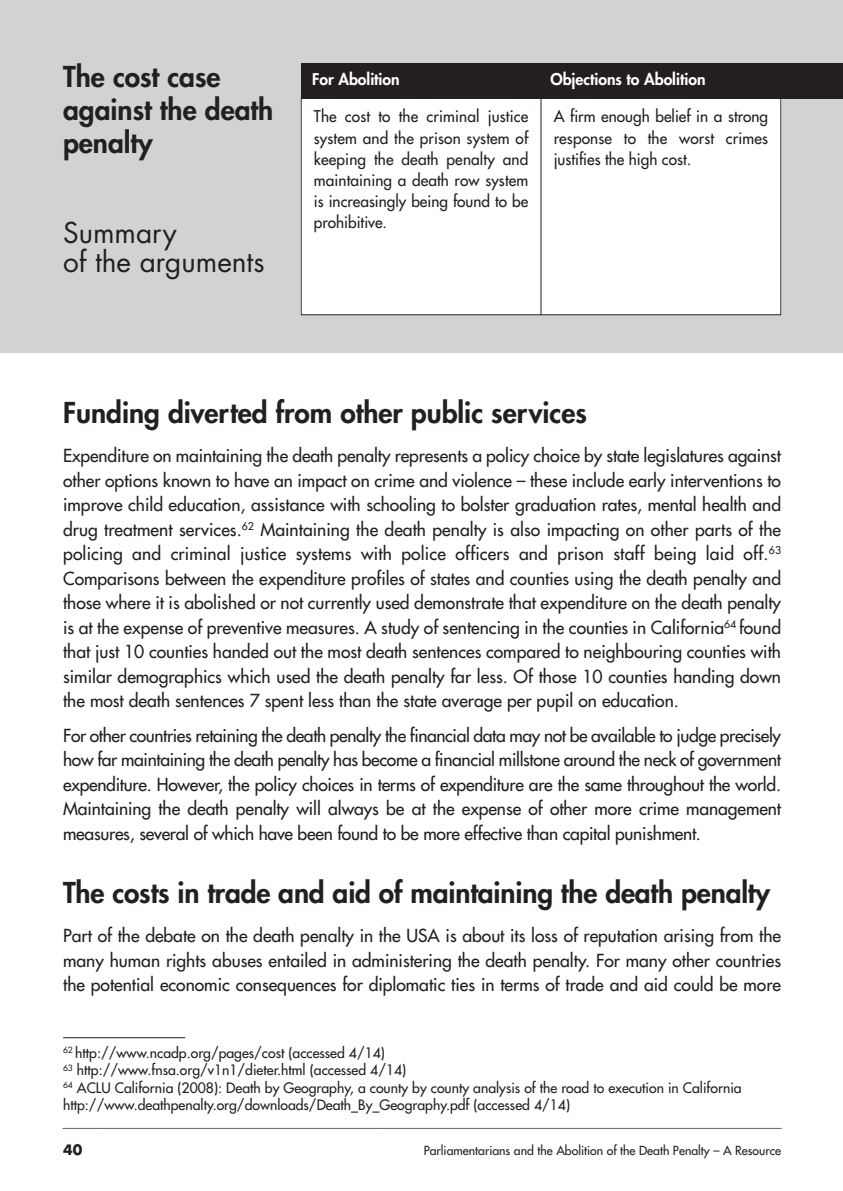
<style>
.page{position:relative;width:843px;height:1191px;background:#fff}
.page>*{position:absolute;margin:0;border:0;box-sizing:border-box;transform-origin:0 0}
.t1{font:800 28px/33.2px "Futura";color:#231f20}
.t2{font:28px/29.8px "Futura";color:#231f20}
.t3{font:17.5px/24.5px "Futura";color:#231f20;text-align:justify}
.t4{font:15.75px/21px "Futura";color:#231f20;text-align:justify}
.t5{font:800 15.75px "Futura";color:#fff}
.t6{font:14px/17.5px "Futura";color:#231f20}
.t7{font:700 14px "Futura";color:#231f20}
.t8{font:12.25px "Futura";color:#231f20}
</style>
<div class="page">
<div style="left:0;top:0;width:842px;height:352px;background:#d1d2d4"></div>
<svg style="left:63px;top:1127px;width:719px;height:1px"></svg>
<div style="left:301px;top:97px;width:240px;height:218px;background:#fff"></div>
<div style="left:541px;top:97px;width:239px;height:218px;background:#fff"></div>
<hr style="left:301px;top:97px;width:1px;height:218px;background:#231f20">
<hr style="left:540px;top:97px;width:1px;height:218px;background:#231f20">
<hr style="left:780px;top:97px;width:1px;height:218px;background:#231f20">
<hr style="left:301px;top:314px;width:479px;height:1px;background:#231f20">
<div style="left:301px;top:63px;width:541px;height:35px;background:#231f20"></div>
<hr style="left:63px;top:1037px;width:122px;height:1px;background:#231f20">
<h1 class="t1" style="left:63px;top:62px;width:212px">The cost case against the death penalty</h1>
<h1 class="t2" style="left:63px;top:220px;width:203px">Summary<br>of the arguments</h1>
<p class="t5" style="left:312px;top:72px;width:89px">For Abolition</p>
<p class="t5" style="left:550px;top:72px;width:156px">Objections to Abolition</p>
<p class="t4" style="left:314px;top:107px;width:216px">The cost to the criminal justice system and the prison system of keeping the death penalty and maintaining a death row system is increasingly being found to be prohibitive.</p>
<p class="t4" style="left:553px;top:107px;width:216px">A firm enough belief in a strong response to the worst crimes justifies the high cost.</p>
<h1 class="t1" style="left:63px;top:398px;width:525px">Funding diverted from other public services</h1>
<p class="t3" style="left:63px;top:444px;width:719px">Expenditure on maintaining the death penalty represents a policy choice by state legislatures against other options known to have an impact on crime and violence – these include early interventions to improve child education, assistance with schooling to bolster graduation rates, mental health and drug treatment services.<sup>62</sup> Maintaining the death penalty is also impacting on other parts of the policing and criminal justice systems with police officers and prison staff being laid off.<sup>63<br></sup>Comparisons between the expenditure profiles of states and counties using the death penalty and those where it is abolished or not currently used demonstrate that expenditure on the death penalty is at the expense of preventive measures. A study of sentencing in the counties in California<sup>64</sup> found that just 10 counties handed out the most death sentences compared to neighbouring counties with similar demographics which used the death penalty far less. Of those 10 counties handing down the most death sentences 7 spent less than the state average per pupil on education.</p>
<p class="t3" style="left:63px;top:724px;width:719px">For other countries retaining the death penalty the financial data may not be available to judge precisely how far maintaining the death penalty has become a financial millstone around the neck of government expenditure. However, the policy choices in terms of expenditure are the same throughout the world.<br>Maintaining the death penalty will always be at the expense of other more crime management measures, several of which have been found to be more effective than capital punishment.</p>
<h1 class="t1" style="left:63px;top:877px;width:708px">The costs in trade and aid of maintaining the death penalty</h1>
<p class="t3" style="left:63px;top:924px;width:719px">Part of the debate on the death penalty in the USA is about its loss of reputation arising from the many human rights abuses entailed in administering the death penalty. For many other countries the potential economic consequences for diplomatic ties in terms of trade and aid could be more</p>
<p class="t6" style="left:63px;top:1044px;width:679px"><sup>62</sup> http://www.ncadp.org/pages/cost (accessed 4/14)<br><sup>63</sup> http://www.fnsa.org/v1n1/dieter.html (accessed 4/14)<br><sup>64</sup> ACLU California (2008): Death by Geography, a county by county analysis of the road to execution in California http://www.deathpenalty.org/downloads/Death_By_Geography.pdf (accessed 4/14)</p>
<p class="t7" style="left:63px;top:1143px;width:21px">40</p>
<p class="t8" style="left:423px;top:1144px;width:359px">Parliamentarians and the Abolition of the Death Penalty – A Resource</p>
</div>
